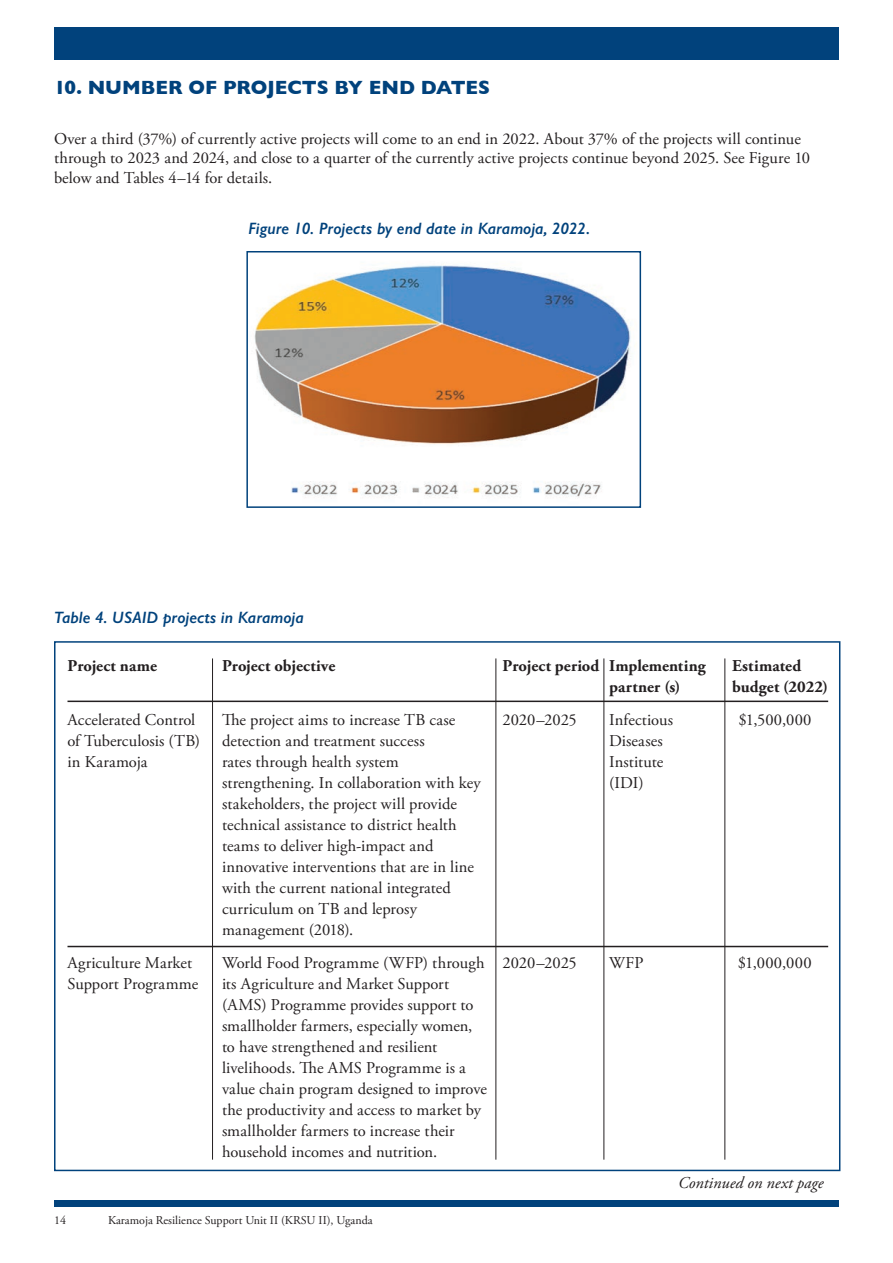
<style>
.page{position:relative;width:893px;height:1263px;background:#fff}
.page>*{position:absolute;margin:0;border:0;box-sizing:border-box;transform-origin:0 0}
.chapter_headline{font:700 19.5px "Gill Sans";color:#01427c}
.body_copy{font:16.5px/19.5px "Adobe Garamond Pro";letter-spacing:.005em;color:#231f20}
.body_copy-2{font:700 16.5px "Adobe Garamond Pro";letter-spacing:.005em;color:#231f20}
.subhead_2_italic{font:italic 600 16.5px "Gill Sans";color:#01427c}
.body_copy-3{font:italic 16.5px "Adobe Garamond Pro";letter-spacing:.005em;color:#231f20}
.t1{font:12px "Adobe Garamond Pro";color:#231f20}
</style>
<div class="page">
<div style="left:54px;top:1201px;width:785px;height:6px;background:#01427c"></div>
<div style="left:54px;top:27px;width:785px;height:32px;background:#01427c"></div>
<img style="left:254px;top:265px;width:377px;height:233px">
<div style="left:246px;top:251px;width:395px;height:257px;border:2px solid #01427c"></div>
<hr style="left:68px;top:701px;width:760px;height:1px;background:#231f20">
<hr style="left:68px;top:946px;width:760px;height:1px;background:#231f20">
<hr style="left:212px;top:658px;width:1px;height:501px;background:#231f20">
<hr style="left:495px;top:658px;width:1px;height:501px;background:#231f20">
<hr style="left:603px;top:658px;width:1px;height:501px;background:#231f20">
<hr style="left:724px;top:658px;width:1px;height:501px;background:#231f20">
<p class="chapter_headline" style="left:54px;top:72px;width:438px">10. NUMBER OF PROJECTS BY END DATES</p>
<p class="body_copy" style="left:54px;top:130px;width:757px">Over a third (37%) of currently active projects will come to an end in 2022. About 37% of the projects will continue through to 2023 and 2024, and close to a quarter of the currently active projects continue beyond 2025. See Figure 10 below and Tables 4–14 for details.</p>
<p class="subhead_2_italic" style="left:248px;top:218px;width:344px">Figure 10. Projects by end date in Karamoja, 2022.</p>
<p class="subhead_2_italic" style="left:54px;top:607px;width:251px">Table 4. USAID projects in Karamoja</p>
<p class="body_copy-2" style="left:68px;top:656px;width:91px">Project name</p>
<p class="body_copy-2" style="left:222px;top:656px;width:115px">Project objective</p>
<p class="body_copy-2" style="left:503px;top:656px;width:205px">Project period Implementing</p>
<p class="body_copy-2" style="left:732px;top:656px;width:71px">Estimated</p>
<p class="body_copy-2" style="left:609px;top:677px;width:73px">partner (s)</p>
<p class="body_copy-2" style="left:732px;top:677px;width:98px">budget (2022)</p>
<p class="body_copy" style="left:68px;top:710px;width:129px">Accelerated Control</p>
<p class="body_copy" style="left:222px;top:710px;width:235px">The project aims to increase TB case</p>
<p class="body_copy" style="left:503px;top:710px;width:76px">2020–2025</p>
<p class="body_copy" style="left:609px;top:710px;width:66px">Infectious</p>
<p class="body_copy" style="left:738px;top:710px;width:75px">$1,500,000</p>
<p class="body_copy" style="left:68px;top:731px;width:134px">of Tuberculosis (TB)</p>
<p class="body_copy" style="left:222px;top:731px;width:204px">detection and treatment success</p>
<p class="body_copy" style="left:609px;top:731px;width:55px">Diseases</p>
<p class="body_copy" style="left:68px;top:752px;width:81px">in Karamoja</p>
<p class="body_copy" style="left:222px;top:752px;width:178px">rates through health system</p>
<p class="body_copy" style="left:609px;top:752px;width:56px">Institute</p>
<p class="body_copy" style="left:222px;top:773px;width:260px">strengthening. In collaboration with key</p>
<p class="body_copy" style="left:609px;top:773px;width:36px">(IDI)</p>
<p class="body_copy" style="left:222px;top:794px;width:236px">stakeholders, the project will provide</p>
<p class="body_copy" style="left:222px;top:815px;width:236px">technical assistance to district health</p>
<p class="body_copy" style="left:222px;top:836px;width:213px">teams to deliver high-impact and</p>
<p class="body_copy" style="left:222px;top:857px;width:253px">innovative interventions that are in line</p>
<p class="body_copy" style="left:222px;top:878px;width:230px">with the current national integrated</p>
<p class="body_copy" style="left:222px;top:899px;width:196px">curriculum on TB and leprosy</p>
<p class="body_copy" style="left:222px;top:920px;width:133px">management (2018).</p>
<p class="body_copy" style="left:68px;top:953px;width:126px">Agriculture Market</p>
<p class="body_copy" style="left:222px;top:953px;width:356px">World Food Programme (WFP) through 2020–2025</p>
<p class="body_copy" style="left:609px;top:953px;width:36px">WFP</p>
<p class="body_copy" style="left:738px;top:953px;width:75px">$1,000,000</p>
<p class="body_copy" style="left:68px;top:974px;width:132px">Support Programme</p>
<p class="body_copy" style="left:222px;top:974px;width:229px">its Agriculture and Market Support</p>
<p class="body_copy" style="left:222px;top:995px;width:253px">(AMS) Programme provides support to</p>
<p class="body_copy" style="left:222px;top:1016px;width:252px">smallholder farmers, especially women,</p>
<p class="body_copy" style="left:222px;top:1037px;width:217px">to have strengthened and resilient</p>
<p class="body_copy" style="left:222px;top:1058px;width:245px">livelihoods. The AMS Programme is a</p>
<p class="body_copy" style="left:222px;top:1079px;width:266px">value chain program designed to improve</p>
<p class="body_copy" style="left:222px;top:1100px;width:261px">the productivity and access to market by</p>
<p class="body_copy" style="left:222px;top:1121px;width:234px">smallholder farmers to increase their</p>
<p class="body_copy" style="left:222px;top:1142px;width:217px">household incomes and nutrition.</p>
<p class="t1" style="left:54px;top:1213px;width:13px">14</p>
<p class="t1" style="left:108px;top:1213px;width:266px">Karamoja Resilience Support Unit II (KRSU II), Uganda</p>
<p class="body_copy-3" style="left:678px;top:1173px;width:147px">Continued on next page</p>
</div>
